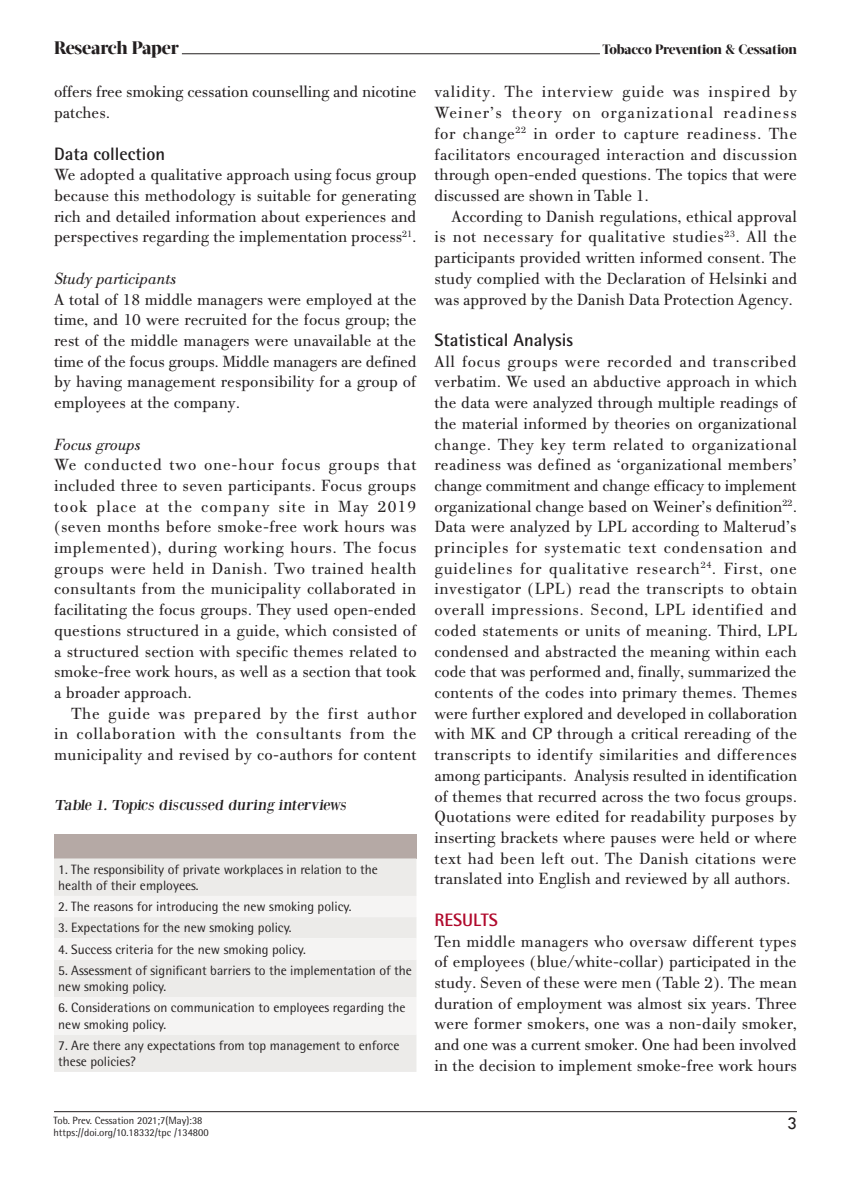
<style>
.page{position:relative;width:851px;height:1191px;background:#fff}
.page>*{position:absolute;margin:0;border:0;box-sizing:border-box;transform-origin:0 0}
.t1{font:700 18px "Rotis Semi Sans Hel";color:#231f20}
.t2{font:800 18px "Acta Display W04";letter-spacing:-.01em;color:#231f20}
.t3{font:700 18px "Rotis Semi Sans Hel";color:#b0092c}
.t4{font:18px "Tw Cen";color:#231f20}
.t5{font:17.25px/20.7px "PF Bodoni Text";color:#231f20;text-align:justify}
.t6{font:italic 17.25px "PF Bodoni Text";color:#231f20}
.t7{font:15px "Bodoni XT";color:#231f20;scale:1.1 1}
.t8{font:13.5px/16.2px "Rotis Semi Sans Hel";color:#231f20}
.t9{font:800 13.5px "Acta Display W04";letter-spacing:-.01em;color:#231f20}
.t10{font:10.5px/12.6px "Rotis Semi Sans Hel";color:#231f20}
</style>
<div class="page">
<hr style="left:182px;top:53px;width:418px;height:1px;background:#231f20">
<hr style="left:54px;top:1111px;width:742px;height:1px;background:#231f20">
<div style="left:54px;top:834px;width:362px;height:24px;background:#b5a9a5"></div>
<div style="left:54px;top:858px;width:362px;height:213px;background:#ecebe9"></div>
<svg style="left:54px;top:896px;width:362px;height:138px;fill:#f5f4f3"></svg>
<p class="t2" style="left:54px;top:36px;width:126px">Research Paper</p>
<p class="t9" style="left:602px;top:41px;width:196px">Tobacco Prevention &amp; Cessation</p>
<p class="t5" style="left:54px;top:82px;width:364px">offers free smoking cessation counselling and nicotine patches.</p>
<p class="t1" style="left:54px;top:142px;width:113px">Data collection</p>
<p class="t5" style="left:54px;top:165px;width:364px">We adopted a qualitative approach using focus group because this methodology is suitable for generating rich and detailed information about experiences and perspectives regarding the implementation process<sup>21</sup>.</p>
<p class="t6" style="left:54px;top:269px;width:124px">Study participants</p>
<p class="t5" style="left:54px;top:289px;width:364px">A total of 18 middle managers were employed at the time, and 10 were recruited for the focus group; the rest of the middle managers were unavailable at the time of the focus groups. Middle managers are defined by having management responsibility for a group of employees at the company.</p>
<p class="t6" style="left:54px;top:434px;width:88px">Focus groups</p>
<p class="t5" style="left:54px;top:454px;width:364px">We conducted two one-hour focus groups that included three to seven participants. Focus groups took place at the company site in May 2019 (seven months before smoke-free work hours was implemented), during working hours. The focus groups were held in Danish. Two trained health consultants from the municipality collaborated in facilitating the focus groups. They used open-ended questions structured in a guide, which consisted of a structured section with specific themes related to smoke-free work hours, as well as a section that took a broader approach.</p>
<p class="t5" style="left:54px;top:703px;width:364px;text-indent:17px">The guide was prepared by the first author in collaboration with the consultants from the municipality and revised by co-authors for content</p>
<p class="t7" style="left:54px;top:795px;width:269px">Table 1. Topics discussed during interviews</p>
<p class="t8" style="left:58px;top:861px;width:321px">1. The responsibility of private workplaces in relation to the health of their employees.</p>
<p class="t8" style="left:58px;top:898px;width:294px">2. The reasons for introducing the new smoking policy.</p>
<p class="t8" style="left:58px;top:919px;width:235px">3. Expectations for the new smoking policy.</p>
<p class="t8" style="left:58px;top:941px;width:249px">4. Success criteria for the new smoking policy.</p>
<p class="t8" style="left:58px;top:962px;width:355px">5. Assessment of significant barriers to the implementation of the new smoking policy.</p>
<p class="t8" style="left:58px;top:999px;width:348px">6. Considerations on communication to employees regarding the new smoking policy.</p>
<p class="t8" style="left:58px;top:1037px;width:342px">7. Are there any expectations from top management to enforce these policies?</p>
<p class="t10" style="left:53px;top:1113px;width:157px">Tob. Prev. Cessation 2021;7(May):38 https://doi.org/10.18332/tpc /134800</p>
<p class="t5" style="left:434px;top:82px;width:364px">validity. The interview guide was inspired by Weiner’s theory on organizational readiness for change<sup>22</sup> in order to capture readiness. The facilitators encouraged interaction and discussion through open-ended questions. The topics that were discussed are shown in Table 1.</p>
<p class="t5" style="left:434px;top:206px;width:364px;text-indent:17px">According to Danish regulations, ethical approval is not necessary for qualitative studies<sup>23</sup>. All the participants provided written informed consent. The study complied with the Declaration of Helsinki and was approved by the Danish Data Protection Agency.</p>
<p class="t1" style="left:434px;top:329px;width:140px">Statistical Analysis</p>
<p class="t5" style="left:434px;top:351px;width:364px">All focus groups were recorded and transcribed verbatim. We used an abductive approach in which the data were analyzed through multiple readings of the material informed by theories on organizational change. They key term related to organizational readiness was defined as ‘organizational members’ change commitment and change efficacy to implement organizational change based on Weiner’s definition<sup>22</sup>.<br>Data were analyzed by LPL according to Malterud’s principles for systematic text condensation and guidelines for qualitative research<sup>24</sup>. First, one investigator (LPL) read the transcripts to obtain overall impressions. Second, LPL identified and coded statements or units of meaning. Third, LPL condensed and abstracted the meaning within each code that was performed and, finally, summarized the contents of the codes into primary themes. Themes were further explored and developed in collaboration with MK and CP through a critical rereading of the transcripts to identify similarities and differences among participants. Analysis resulted in identification of themes that recurred across the two focus groups.<br>Quotations were edited for readability purposes by inserting brackets where pauses were held or where text had been left out. The Danish citations were translated into English and reviewed by all authors.</p>
<p class="t3" style="left:434px;top:908px;width:65px">RESULTS</p>
<p class="t5" style="left:434px;top:931px;width:364px">Ten middle managers who oversaw different types of employees (blue/white-collar) participated in the study. Seven of these were men (Table 2). The mean duration of employment was almost six years. Three were former smokers, one was a non-daily smoker, and one was a current smoker. One had been involved in the decision to implement smoke-free work hours</p>
<p class="t4" style="left:786px;top:1112px;width:11px">3</p>
</div>
